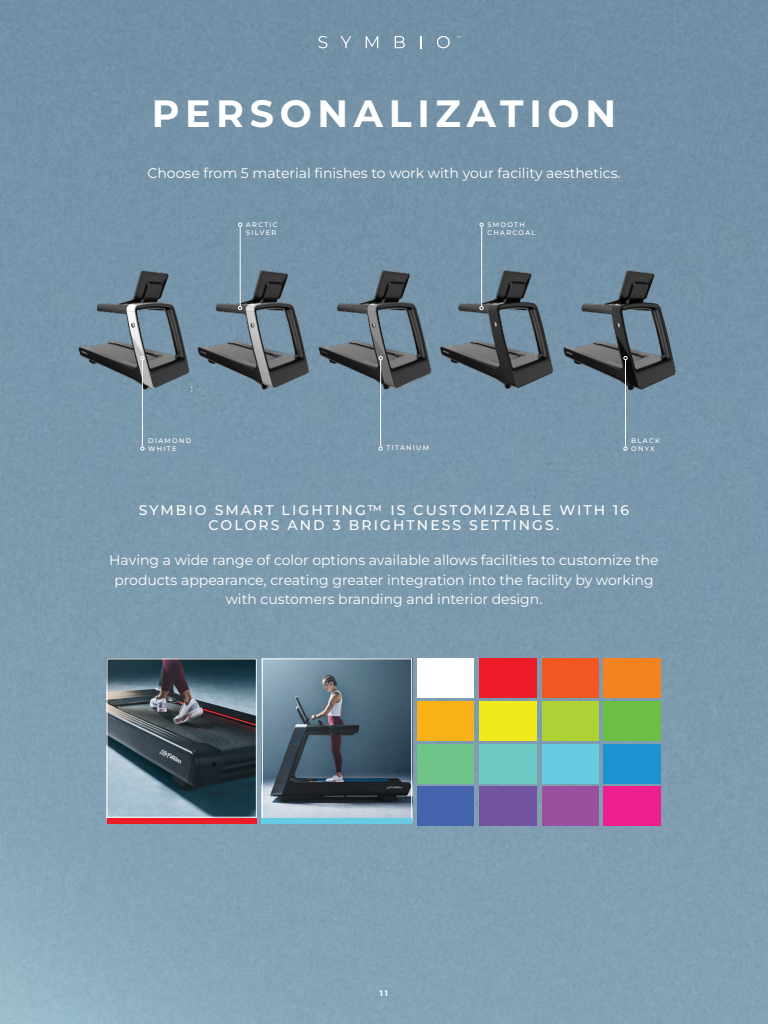
<style>
.page{position:relative;width:768px;height:1024px;background:#fff}
.page>*{position:absolute;margin:0;border:0;box-sizing:border-box;transform-origin:0 0}
.t1{font:700 38px "Montserrat";letter-spacing:.15em;color:#fff}
.t2{font:14px/19.6px "Montserrat";color:#fff;text-align:center}
.t3{font:500 14px/15.4px "Montserrat";letter-spacing:.15em;color:#fff;text-align:center}
.t4{font:700 8px "Montserrat";color:#fff}
.t5{font:500 6.6px/7.9px "Montserrat";letter-spacing:.2em;color:#fff}
</style>
<div class="page">
<img style="left:0;top:0;width:768px;height:1024px">
<img style="left:264px;top:661px;width:146px;height:157px">
<div style="left:262px;top:659px;width:150px;height:164px;border:1px solid #fff"></div>
<svg style="left:318px;top:36px;width:9px;height:12px"></svg>
<svg style="left:340px;top:36px;width:11px;height:12px"></svg>
<svg style="left:366px;top:36px;width:12px;height:12px"></svg>
<svg style="left:395px;top:36px;width:10px;height:12px"></svg>
<svg style="left:420px;top:36px;width:2px;height:12px"></svg>
<svg style="left:437px;top:36px;width:13px;height:12px"></svg>
<img style="left:71px;top:229px;width:607px;height:186px">
<hr style="left:142px;top:359px;width:1px;height:88px;background:#fff">
<hr style="left:380px;top:359px;width:1px;height:88px;background:#fff">
<hr style="left:625px;top:359px;width:1px;height:88px;background:#fff">
<hr style="left:240px;top:226px;width:1px;height:80px;background:#fff">
<hr style="left:481px;top:226px;width:1px;height:80px;background:#fff">
<svg style="left:140px;top:356px;width:4px;height:4px"></svg>
<svg style="left:379px;top:356px;width:4px;height:4px"></svg>
<svg style="left:623px;top:356px;width:5px;height:4px"></svg>
<svg style="left:238px;top:223px;width:4px;height:4px"></svg>
<svg style="left:480px;top:223px;width:4px;height:4px"></svg>
<svg style="left:140px;top:447px;width:4px;height:4px"></svg>
<svg style="left:379px;top:447px;width:4px;height:4px"></svg>
<svg style="left:623px;top:447px;width:5px;height:4px"></svg>
<svg style="left:238px;top:306px;width:4px;height:4px"></svg>
<svg style="left:479px;top:306px;width:5px;height:4px"></svg>
<div style="left:107px;top:818px;width:150px;height:5px;background:#ed1c28"></div>
<div style="left:262px;top:818px;width:150px;height:5px;background:#67cbe1"></div>
<img style="left:109px;top:661px;width:146px;height:155px">
<div style="left:107px;top:659px;width:150px;height:159px;border:1px solid #fff"></div>
<div style="left:417px;top:659px;width:57px;height:39px;background:#fff"></div>
<div style="left:417px;top:744px;width:57px;height:39px;background:#6ec389"></div>
<div style="left:417px;top:701px;width:57px;height:40px;background:#f9b118"></div>
<div style="left:417px;top:787px;width:57px;height:39px;background:#4664ae"></div>
<div style="left:542px;top:659px;width:56px;height:39px;background:#f15722"></div>
<div style="left:542px;top:744px;width:56px;height:39px;background:#67cbe1"></div>
<div style="left:542px;top:701px;width:56px;height:40px;background:#afd136"></div>
<div style="left:542px;top:787px;width:56px;height:39px;background:#99509f"></div>
<div style="left:479px;top:659px;width:58px;height:39px;background:#ed1c28"></div>
<div style="left:479px;top:744px;width:58px;height:39px;background:#6dc9c3"></div>
<div style="left:479px;top:701px;width:58px;height:40px;background:#f0e91b"></div>
<div style="left:479px;top:787px;width:58px;height:39px;background:#7254a3"></div>
<div style="left:604px;top:659px;width:57px;height:39px;background:#f58220"></div>
<div style="left:604px;top:744px;width:57px;height:39px;background:#1b93d1"></div>
<div style="left:604px;top:701px;width:57px;height:40px;background:#6cbe45"></div>
<div style="left:604px;top:787px;width:57px;height:39px;background:#ed1f8f"></div>
<h1 class="t1" style="left:152px;top:88px;width:466px">PERSONALIZATION</h1>
<p class="t2" style="left:147px;top:163px;width:475px">Choose from 5 material finishes to work with your facility aesthetics.</p>
<p class="t5" style="left:246px;top:221px;width:33px">ARCTIC<br>SILVER</p>
<p class="t5" style="left:487px;top:221px;width:50px">SMOOTH<br>CHARCOAL</p>
<p class="t5" style="left:148px;top:436px;width:44px">DIAMOND<br>WHITE</p>
<p class="t5" style="left:386px;top:444px;width:44px">TITANIUM</p>
<p class="t5" style="left:631px;top:436px;width:30px">BLACK<br>ONYX</p>
<p class="t3" style="left:139px;top:502px;width:492px">SYMBIO SMART LIGHTING™ IS CUSTOMIZABLE WITH 16<br>COLORS AND 3 BRIGHTNESS SETTINGS.</p>
<p class="t2" style="left:109px;top:550px;width:551px">Having a wide range of color options available allows facilities to customize the products appearance, creating greater integration into the facility by working with customers branding and interior design.</p>
<p class="t4" style="left:380px;top:988px;width:10px">11</p>
</div>
